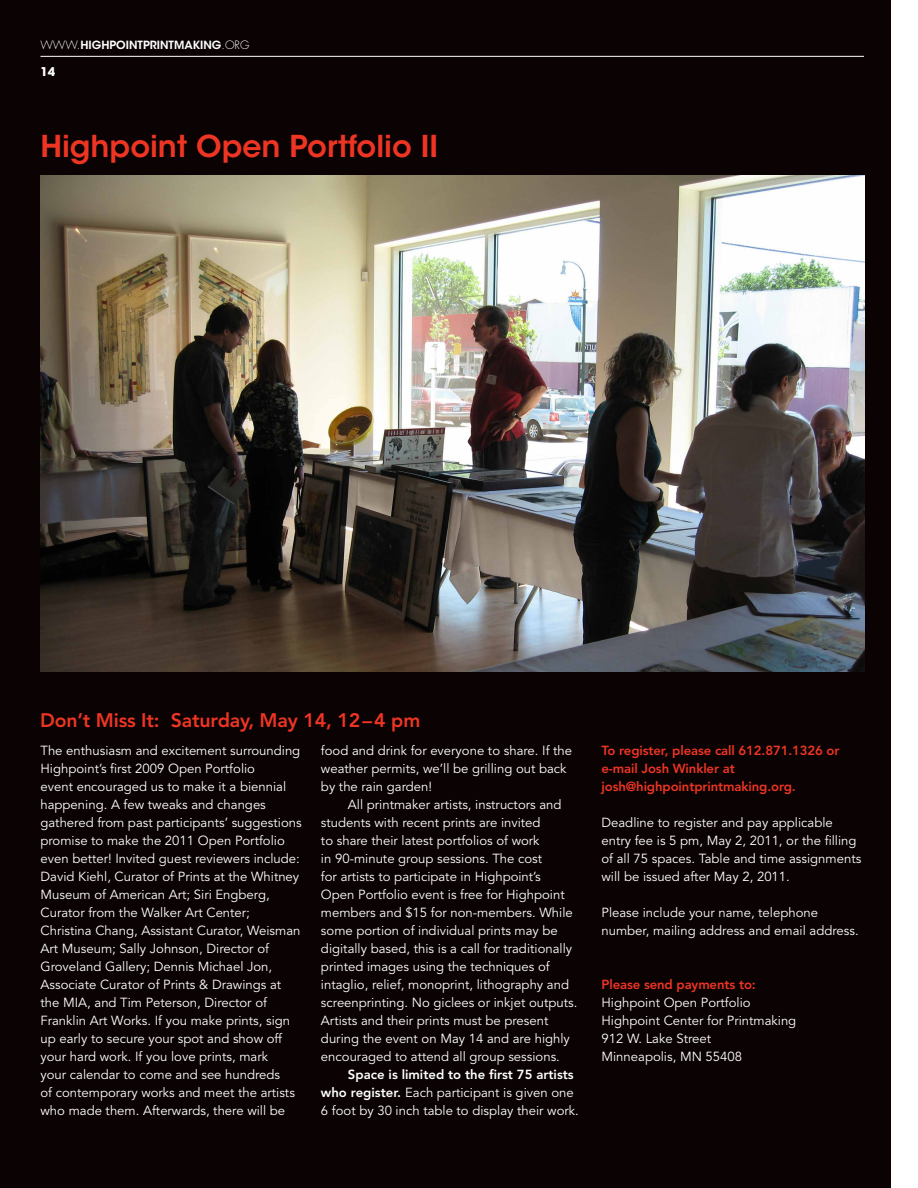
<style>
.page{position:relative;width:918px;height:1188px;background:#fff}
.page>*{position:absolute;margin:0;border:0;box-sizing:border-box;transform-origin:0 0}
.t1{font:600 30px "ITC Avant Garde Std";color:#ee3524}
.t2{font:800 19.5px "Avenir";letter-spacing:-.01em;color:#ee3524}
.t3{font:13.2px/18px "Avenir";color:#fff}
.t4{font:800 13.2px/18px "Avenir";letter-spacing:-.01em;color:#ee3524}
.t5{font:700 12px "ITC Avant Garde Std";color:#fff}
.t6{font:600 11.25px "ITC Avant Garde Std";color:#fff}
.s1{font-family:"Futura";font-weight:300}
.s2{font-weight:800}
</style>
<div class="page">
<div style="left:0;top:0;width:891px;height:1188px;background:#0a0203"></div>
<hr style="left:40px;top:56px;width:824px;height:1px;background:#fff">
<img style="left:40px;top:176px;width:824px;height:496px">
<p class="t6" style="left:40px;top:38px;width:210px"><span class="s1">WWW.</span>HIGHPOINTPRINTMAKING<span class="s1">.ORG</span></p>
<p class="t5" style="left:40px;top:64px;width:16px">14</p>
<h1 class="t1" style="left:40px;top:128px;width:399px">Highpoint Open Portfolio II</h1>
<h2 class="t2" style="left:40px;top:709px;width:382px">Don’t Miss It: Saturday, May 14, 12–4 pm</h2>
<p class="t3" style="left:40px;top:742px;width:263px">The enthusiasm and excitement surrounding Highpoint’s first 2009 Open Portfolio<br>event encouraged us to make it a biennial happening. A few tweaks and changes gathered from past participants’ suggestions promise to make the 2011 Open Portfolio even better! Invited guest reviewers include:<br>David Kiehl, Curator of Prints at the Whitney Museum of American Art; Siri Engberg, Curator from the Walker Art Center; Christina Chang, Assistant Curator, Weisman Art Museum; Sally Johnson, Director of Groveland Gallery; Dennis Michael Jon, Associate Curator of Prints &amp; Drawings at the MIA, and Tim Peterson, Director of Franklin Art Works. If you make prints, sign up early to secure your spot and show off your hard work. If you love prints, mark<br>your calendar to come and see hundreds<br>of contemporary works and meet the artists who made them. Afterwards, there will be</p>
<p class="t3" style="left:321px;top:742px;width:253px">food and drink for everyone to share. If the weather permits, we’ll be grilling out back by the rain garden!</p>
<p class="t3" style="left:321px;top:796px;width:258px;text-indent:27px">All printmaker artists, instructors and students with recent prints are invited<br>to share their latest portfolios of work<br>in 90-minute group sessions. The cost<br>for artists to participate in Highpoint’s Open Portfolio event is free for Highpoint members and $15 for non-members. While some portion of individual prints may be digitally based, this is a call for traditionally printed images using the techniques of intaglio, relief, monoprint, lithography and screenprinting. No giclees or inkjet outputs.<br>Artists and their prints must be present during the event on May 14 and are highly encouraged to attend all group sessions.</p>
<p class="t3" style="left:321px;top:1065px;width:259px;text-indent:27px"><span class="s2">Space is limited to the first 75 artists who register.</span> Each participant is given one<br>6 foot by 30 inch table to display their work.</p>
<p class="t4" style="left:601px;top:741px;width:240px">To register, please call 612.871.1326 or e-mail Josh Winkler at josh@highpointprintmaking.org.</p>
<p class="t3" style="left:601px;top:813px;width:261px">Deadline to register and pay applicable entry fee is 5 pm, May 2, 2011, or the filling of all 75 spaces. Table and time assignments will be issued after May 2, 2011.</p>
<p class="t3" style="left:601px;top:903px;width:259px">Please include your name, telephone number, mailing address and email address.</p>
<p class="t4" style="left:601px;top:975px;width:156px">Please send payments to:</p>
<p class="t3" style="left:601px;top:993px;width:196px">Highpoint Open Portfolio<br>Highpoint Center for Printmaking<br>912 W. Lake Street<br>Minneapolis, MN 55408</p>
</div>
